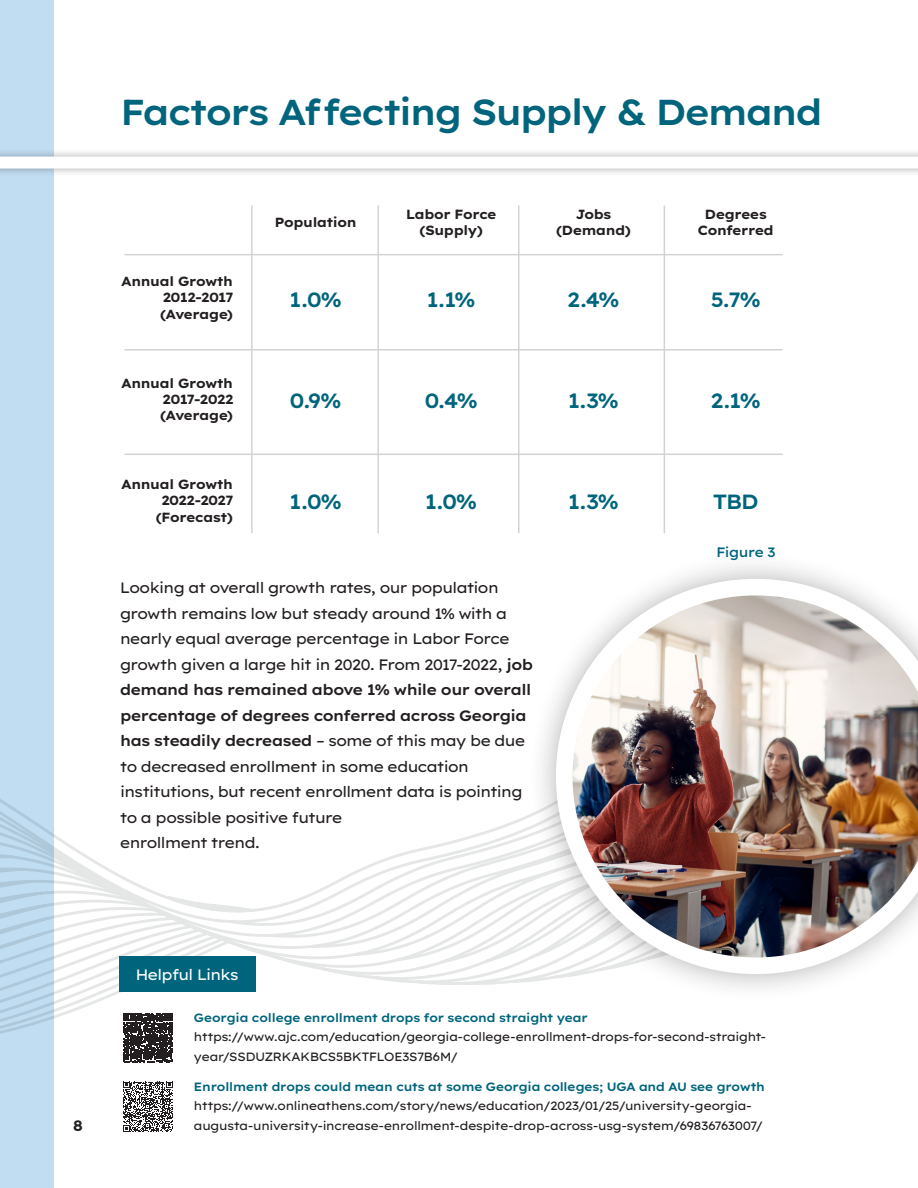
<style>
.page{position:relative;width:918px;height:1188px;background:#fff}
.page>*{position:absolute;margin:0;border:0;box-sizing:border-box;transform-origin:0 0}
.t1{font:600 36px "Lexend Exa";letter-spacing:-.09em;color:#00657c}
.t2{font:600 20.55px "Lexend Exa";color:#00657c}
.t3{font:15px/25.5px "Lexend Exa";letter-spacing:-.085em;color:#231f20}
.t4{font:15px "Lexend Exa";letter-spacing:-.09em;color:#fff}
.t5{font:700 15px "Lexend Exa";color:#231f20}
.t6{font:500 13.5px "Lexend Exa";letter-spacing:-.08em;color:#00657c}
.t7{font:700 13.2px "Lexend Exa";letter-spacing:-.07em;color:#231f20}
.t8{font:700 13.2px "Lexend Exa";letter-spacing:-.05em;color:#231f20}
.t9{font:700 13.2px "Lexend Exa";letter-spacing:-.045em;color:#231f20}
.t10{font:12px/19.5px "Lexend Exa";letter-spacing:-.07em;color:#231f20}
.t11{font:600 12px "Lexend Exa";letter-spacing:-.065em;color:#00657c}
.s1{font-weight:600}
</style>
<div class="page">
<div style="left:0;top:0;width:54px;height:1188px;background:#c1ddf2"></div>
<hr style="left:125px;top:254px;width:658px;height:1px;background:#d1d2d4">
<hr style="left:251px;top:206px;width:2px;height:327px;background:#d1d2d4">
<hr style="left:377px;top:206px;width:2px;height:327px;background:#d1d2d4">
<hr style="left:518px;top:206px;width:1px;height:327px;background:#d1d2d4">
<hr style="left:664px;top:206px;width:1px;height:327px;background:#d1d2d4">
<hr style="left:125px;top:349px;width:658px;height:1px;background:#d1d2d4">
<hr style="left:125px;top:454px;width:658px;height:1px;background:#d1d2d4">
<svg style="left:0;top:799px;width:528px;height:247px"></svg>
<div style="left:119px;top:956px;width:136px;height:36px;background:#00657c"></div>
<svg style="left:123px;top:1013px;width:49px;height:49px;background:#403c3d"></svg>
<svg style="left:123px;top:1082px;width:50px;height:50px"></svg>
<div style="left:0;top:148px;width:918px;height:29px;background:#231f20;opacity:.38"></div>
<div style="left:0;top:157px;width:918px;height:12px;background:#fff"></div>
<div style="left:528px;top:551px;width:390px;height:451px;background:#231f20;opacity:.34"></div>
<img style="left:556px;top:579px;width:362px;height:395px">
<p class="t1" style="left:120px;top:84px;width:705px">Factors Affecting Supply &amp; Demand</p>
<p class="t7" style="left:121px;top:271px;width:114px">Annual Growth</p>
<p class="t7" style="left:163px;top:287px;width:72px">2012-2017</p>
<p class="t7" style="left:160px;top:303px;width:75px">(Average)</p>
<p class="t7" style="left:121px;top:373px;width:114px">Annual Growth</p>
<p class="t8" style="left:163px;top:389px;width:72px">2017-2022</p>
<p class="t7" style="left:160px;top:405px;width:75px">(Average)</p>
<p class="t7" style="left:121px;top:474px;width:114px">Annual Growth</p>
<p class="t9" style="left:161px;top:490px;width:74px">2022-2027</p>
<p class="t7" style="left:155px;top:506px;width:80px">(Forecast)</p>
<p class="t7" style="left:274px;top:212px;width:84px">Population</p>
<p class="t7" style="left:406px;top:204px;width:93px">Labor Force</p>
<p class="t7" style="left:419px;top:220px;width:66px">(Supply)</p>
<p class="t7" style="left:575px;top:204px;width:38px">Jobs</p>
<p class="t7" style="left:556px;top:220px;width:77px">(Demand)</p>
<p class="t7" style="left:705px;top:204px;width:64px">Degrees</p>
<p class="t7" style="left:698px;top:220px;width:78px">Conferred</p>
<p class="t2" style="left:289px;top:284px;width:54px">1.0%</p>
<p class="t2" style="left:427px;top:284px;width:51px">1.1%</p>
<p class="t2" style="left:567px;top:284px;width:54px">2.4%</p>
<p class="t2" style="left:711px;top:284px;width:52px">5.7%</p>
<p class="t2" style="left:290px;top:384px;width:54px">0.9%</p>
<p class="t2" style="left:424px;top:384px;width:55px">0.4%</p>
<p class="t2" style="left:568px;top:384px;width:53px">1.3%</p>
<p class="t2" style="left:711px;top:384px;width:52px">2.1%</p>
<p class="t2" style="left:289px;top:486px;width:54px">1.0%</p>
<p class="t2" style="left:425px;top:486px;width:54px">1.0%</p>
<p class="t2" style="left:568px;top:486px;width:53px">1.3%</p>
<p class="t2" style="left:712px;top:486px;width:48px">TBD</p>
<p class="t6" style="left:716px;top:542px;width:61px">Figure 3</p>
<p class="t3" style="left:120px;top:574px;width:415px">Looking at overall growth rates, our population growth remains low but steady around 1% with a nearly equal average percentage in Labor Force growth given a large hit in 2020. From 2017-2022, <span class="s1">job demand has remained above 1% while our overall percentage of degrees conferred across Georgia has steadily decreased</span> – some of this may be due</p>
<p class="t3" style="left:120px;top:752px;width:405px">to decreased enrollment in some education institutions, but recent enrollment data is pointing</p>
<p class="t3" style="left:120px;top:803px;width:224px">to a possible positive future</p>
<p class="t3" style="left:120px;top:829px;width:142px">enrollment trend.</p>
<p class="t5" style="left:73px;top:1113px;width:12px">8</p>
<p class="t4" style="left:135px;top:963px;width:105px">Helpful Links</p>
<p class="t11" style="left:194px;top:1008px;width:396px">Georgia college enrollment drops for second straight year</p>
<p class="t10" style="left:194px;top:1026px;width:574px">https://www.ajc.com/education/georgia-college-enrollment-drops-for-second-straight&shy;year/SSDUZRKAKBCS5BKTFLOE3S7B6M/</p>
<p class="t11" style="left:194px;top:1077px;width:573px">Enrollment drops could mean cuts at some Georgia colleges; UGA and AU see growth</p>
<p class="t10" style="left:194px;top:1095px;width:571px">https://www.onlineathens.com/story/news/education/2023/01/25/university-georgia&shy;augusta-university-increase-enrollment-despite-drop-across-usg-system/69836763007/</p>
</div>
